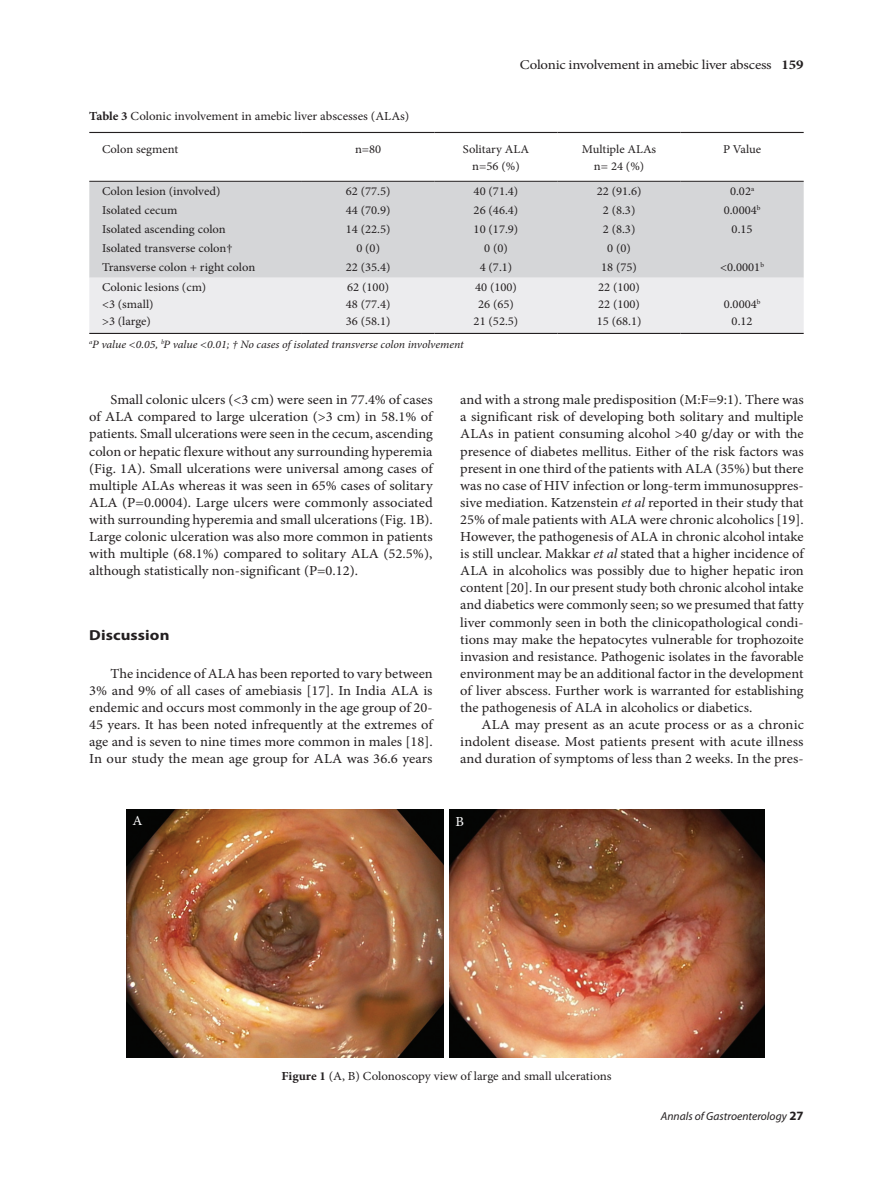
<style>
.page{position:relative;width:893px;height:1191px;background:#fff}
.page>*{position:absolute;margin:0;border:0;box-sizing:border-box;transform-origin:0 0}
.t1{font:700 14.55px "Myriad Pro";letter-spacing:.005em;color:#231f20;scale:1.15 1}
.t2{font:13.8px/17.1px "Minion Pro";color:#231f20;text-align:justify;scale:1.05 1}
.t3{font:13.8px/17.1px "Minion Pro";color:#231f20;text-align:justify;scale:1.06 1}
.t4{font:13.8px "Minion Pro";color:#fff;scale:1.05 1}
.t5{font:13.5px "Minion Pro";letter-spacing:-.02em;color:#231f20;scale:1.1 1}
.t6{font:12.3px "Minion Pro";color:#231f20;scale:1.05 1}
.t7{font:12px/17.1px "Minion Pro";color:#231f20;text-align:center;scale:1.05 1}
.t8{font:italic 11.55px "Myriad Pro";color:#231f20}
.t9{font:italic 11.25px "Minion Pro";letter-spacing:-.005em;color:#231f20;scale:1.05 1}
.s1{font-weight:700}
.s2{font-style:italic}
.s3{font-weight:700;font-style:normal;font-size:12.75px}
</style>
<div class="page">
<svg style="left:89px;top:180px;width:715px;height:1px"></svg>
<div style="left:89px;top:182px;width:715px;height:96px;background:#d5d6d8"></div>
<div style="left:89px;top:278px;width:715px;height:55px;background:#ececee"></div>
<hr style="left:89px;top:132px;width:213px;height:1px;background:#231f20">
<hr style="left:302px;top:132px;width:132px;height:1px;background:#231f20">
<hr style="left:434px;top:132px;width:123px;height:1px;background:#231f20">
<hr style="left:557px;top:132px;width:124px;height:1px;background:#231f20">
<hr style="left:681px;top:132px;width:123px;height:1px;background:#231f20">
<hr style="left:89px;top:181px;width:213px;height:1px;background:#231f20">
<hr style="left:302px;top:181px;width:132px;height:1px;background:#231f20">
<hr style="left:434px;top:181px;width:123px;height:1px;background:#231f20">
<hr style="left:557px;top:181px;width:124px;height:1px;background:#231f20">
<hr style="left:681px;top:181px;width:123px;height:1px;background:#231f20">
<hr style="left:89px;top:333px;width:213px;height:1px;background:#231f20">
<hr style="left:302px;top:333px;width:132px;height:1px;background:#231f20">
<hr style="left:434px;top:333px;width:123px;height:1px;background:#231f20">
<hr style="left:557px;top:333px;width:124px;height:1px;background:#231f20">
<hr style="left:681px;top:333px;width:123px;height:1px;background:#231f20">
<img style="left:127px;top:809px;width:316px;height:248px">
<img style="left:450px;top:809px;width:314px;height:248px">
<p class="t5" style="left:520px;top:56px;width:259px">Colonic involvement in amebic liver abscess <span class="s1">159</span></p>
<p class="t6" style="left:89px;top:107px;width:306px"><span class="s1">Table 3</span> Colonic involvement in amebic liver abscesses (ALAs)</p>
<p class="t7" style="left:102px;top:140px;width:74px">Colon segment</p>
<p class="t7" style="left:355px;top:140px;width:27px">n=80</p>
<p class="t7" style="left:463px;top:140px;width:65px">Solitary ALA n=56 (%)</p>
<p class="t7" style="left:582px;top:140px;width:72px">Multiple ALAs n= 24 (%)</p>
<p class="t7" style="left:723px;top:140px;width:38px">P Value</p>
<p class="t7" style="left:102px;top:183px;width:114px">Colon lesion (involved)</p>
<p class="t7" style="left:346px;top:183px;width:44px">62 (77.5)</p>
<p class="t7" style="left:474px;top:183px;width:44px">40 (71.4)</p>
<p class="t7" style="left:597px;top:183px;width:44px">22 (91.6)</p>
<p class="t7" style="left:730px;top:183px;width:25px">0.02<sup>a</sup></p>
<p class="t7" style="left:102px;top:202px;width:73px">Isolated cecum</p>
<p class="t7" style="left:346px;top:202px;width:44px">44 (70.9)</p>
<p class="t7" style="left:474px;top:202px;width:44px">26 (46.4)</p>
<p class="t7" style="left:603px;top:202px;width:33px">2 (8.3)</p>
<p class="t7" style="left:724px;top:202px;width:37px">0.0004<sup>b</sup></p>
<p class="t7" style="left:102px;top:221px;width:119px">Isolated ascending colon</p>
<p class="t7" style="left:346px;top:221px;width:44px">14 (22.5)</p>
<p class="t7" style="left:474px;top:221px;width:44px">10 (17.9)</p>
<p class="t7" style="left:603px;top:221px;width:33px">2 (8.3)</p>
<p class="t7" style="left:732px;top:221px;width:22px">0.15</p>
<p class="t7" style="left:102px;top:240px;width:126px">Isolated transverse colon†</p>
<p class="t7" style="left:356px;top:240px;width:24px">0 (0)</p>
<p class="t7" style="left:484px;top:240px;width:24px">0 (0)</p>
<p class="t7" style="left:607px;top:240px;width:24px">0 (0)</p>
<p class="t7" style="left:102px;top:258px;width:147px">Transverse colon + right colon</p>
<p class="t7" style="left:346px;top:258px;width:44px">22 (35.4)</p>
<p class="t7" style="left:480px;top:258px;width:33px">4 (7.1)</p>
<p class="t7" style="left:601px;top:258px;width:36px">18 (75)</p>
<p class="t7" style="left:720px;top:258px;width:43px">&lt;0.0001<sup>b</sup></p>
<p class="t7" style="left:102px;top:278px;width:101px;text-align:left">Colonic lesions (cm) &lt;3 (small)<br>&gt;3 (large)</p>
<p class="t7" style="left:346px;top:278px;width:44px;text-align:justify">62 (100)<br>48 (77.4)<br>36 (58.1)</p>
<p class="t7" style="left:474px;top:278px;width:44px">40 (100)<br>26 (65)<br>21 (52.5)</p>
<p class="t7" style="left:597px;top:278px;width:44px;text-align:justify">22 (100)<br>22 (100)<br>15 (68.1)</p>
<p class="t7" style="left:724px;top:295px;width:37px">0.0004<sup>b<br></sup>0.12</p>
<p class="t9" style="left:89px;top:336px;width:358px"><sup>a</sup>P value &lt;0.05, <sup>b</sup>P value &lt;0.01; † No cases of isolated transverse colon involvement</p>
<p class="t2" style="left:89px;top:391px;width:329px;text-indent:21px">Small colonic ulcers (&lt;3 cm) were seen in 77.4% of cases of ALA compared to large ulceration (&gt;3 cm) in 58.1% of patients. Small ulcerations were seen in the cecum, ascending colon or hepatic flexure without any surrounding hyperemia (Fig. 1A). Small ulcerations were universal among cases of multiple ALAs whereas it was seen in 65% cases of solitary ALA (P=0.0004). Large ulcers were commonly associated with surrounding hyperemia and small ulcerations (Fig. 1B).<br>Large colonic ulceration was also more common in patients with multiple (68.1%) compared to solitary ALA (52.5%), although statistically non-significant (P=0.12).</p>
<p class="t1" style="left:89px;top:626px;width:71px">Discussion</p>
<p class="t2" style="left:89px;top:665px;width:329px;text-indent:21px">The incidence of ALA has been reported to vary between 3% and 9% of all cases of amebiasis [17]. In India ALA is endemic and occurs most commonly in the age group of 20- 45 years. It has been noted infrequently at the extremes of age and is seven to nine times more common in males [18].<br>In our study the mean age group for ALA was 36.6 years</p>
<p class="t2" style="left:460px;top:391px;width:329px">and with a strong male predisposition (M:F=9:1). There was a significant risk of developing both solitary and multiple ALAs in patient consuming alcohol &gt;40 g/day or with the presence of diabetes mellitus. Either of the risk factors was present in one third of the patients with ALA (35%) but there was no case of HIV infection or long-term immunosuppres&shy;sive mediation. Katzenstein <span class="s2">et al</span> reported in their study that 25% of male patients with ALA were chronic alcoholics [19].<br>However, the pathogenesis of ALA in chronic alcohol intake is still unclear. Makkar <span class="s2">et al</span> stated that a higher incidence of ALA in alcoholics was possibly due to higher hepatic iron content [20]. In our present study both chronic alcohol intake and diabetics were commonly seen; so we presumed that fatty liver commonly seen in both the clinicopathological condi&shy;tions may make the hepatocytes vulnerable for trophozoite invasion and resistance. Pathogenic isolates in the favorable environment may be an additional factor in the development of liver abscess. Further work is warranted for establishing the pathogenesis of ALA in alcoholics or diabetics.</p>
<p class="t3" style="left:460px;top:716px;width:326px;text-indent:21px">ALA may present as an acute process or as a chronic indolent disease. Most patients present with acute illness and duration of symptoms of less than 2 weeks. In the pres-</p>
<p class="t4" style="left:132px;top:811px;width:11px">A</p>
<p class="t4" style="left:456px;top:812px;width:10px">B</p>
<p class="t6" style="left:281px;top:1067px;width:316px"><span class="s1">Figure 1</span> (A, B) Colonoscopy view of large and small ulcerations</p>
<p class="t8" style="left:661px;top:1108px;width:144px">Annals of Gastroenterology <span class="s3">27</span></p>
</div>
